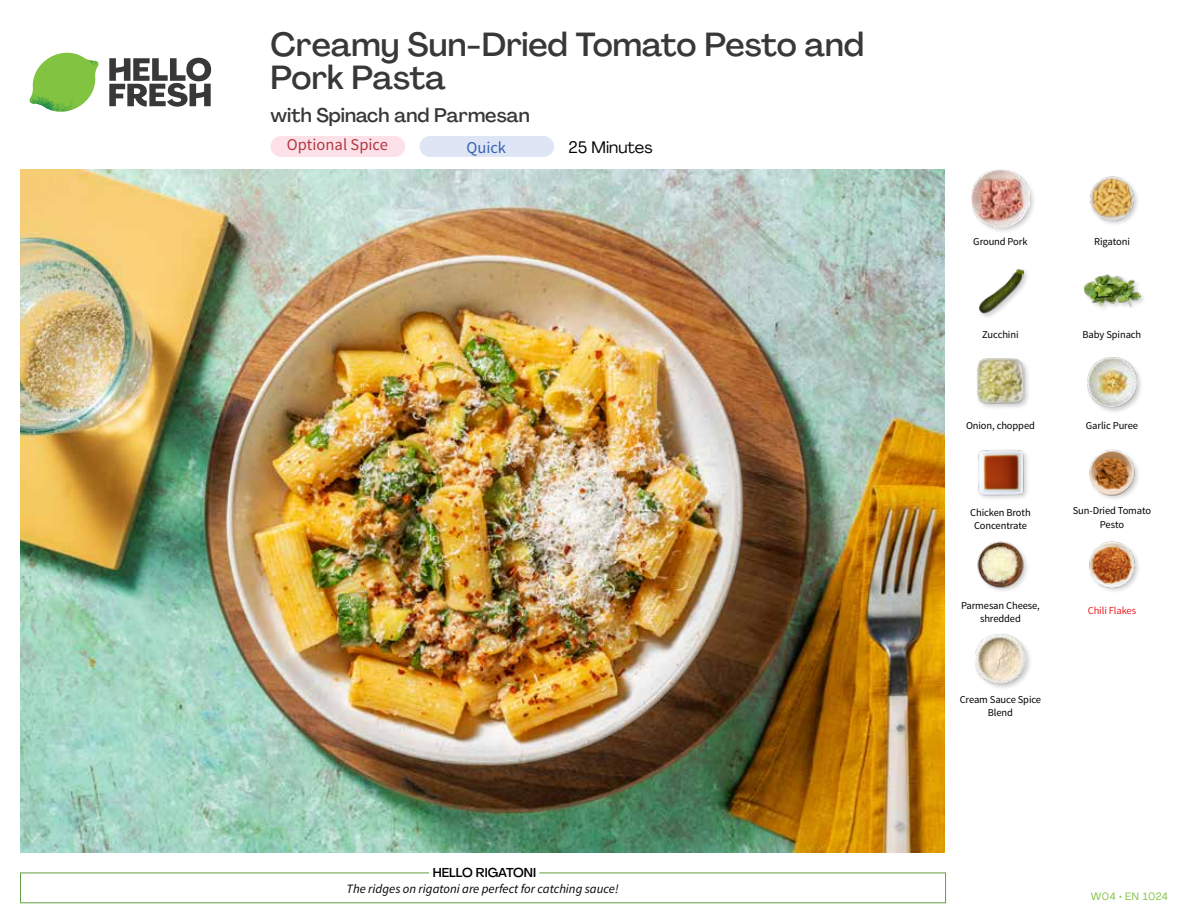
<style>
.page{position:relative;width:1188px;height:918px;background:#fff}
.page>*{position:absolute;margin:0;border:0;box-sizing:border-box;transform-origin:0 0}
.t1{font:500 33px/33px "Agrandir";letter-spacing:-.005em;color:#383839}
.t2{font:500 19.5px "Agrandir";color:#383839}
.t3{font:16.5px "Source Sans Pro";color:#b33841}
.t4{font:16.5px "Agrandir";color:#000}
.t5{font:16.5px "Source Sans Pro";color:#3763af}
.t6{font:italic 12.75px "Source Sans Pro";color:#000}
.t7{font:500 12.75px "Agrandir";color:#000}
.t8{font:10.5px/13.5px "Source Sans Pro";letter-spacing:-.01em;color:#000;text-align:center}
.t9{font:10.5px "Source Sans Pro";letter-spacing:-.01em;color:#ed1d24}
.t10{font:10.5px "Agrandir";letter-spacing:.05em;color:#82c341}
</style>
<div class="page">
<svg style="left:109px;top:57px;width:102px;height:50px"></svg>
<svg style="left:34px;top:53px;width:62px;height:40px"></svg>
<img style="left:67px;top:53px;width:32px;height:26px">
<img style="left:33px;top:75px;width:59px;height:11px">
<img style="left:29px;top:79px;width:61px;height:33px">
<img style="left:65px;top:86px;width:27px;height:25px">
<div style="left:20px;top:873px;width:926px;height:30px;border:1px solid #609f43"></div>
<div style="left:429px;top:865px;width:110px;height:15px;background:#fff"></div>
<img style="left:21px;top:170px;width:924px;height:682px">
<div style="left:420px;top:136px;width:134px;height:21px;background:#dee5f4;border-radius:10px"></div>
<div style="left:974px;top:632px;width:59px;height:59px;background:#000;opacity:.2"></div>
<img style="left:975px;top:633px;width:51px;height:51px">
<img style="left:1089px;top:541px;width:50px;height:50px">
<img style="left:977px;top:541px;width:50px;height:50px">
<img style="left:1089px;top:449px;width:50px;height:50px">
<img style="left:978px;top:449px;width:50px;height:49px">
<div style="left:1086px;top:356px;width:58px;height:58px;background:#000;opacity:.2"></div>
<img style="left:1086px;top:357px;width:51px;height:51px">
<div style="left:975px;top:357px;width:56px;height:53px;background:#000;opacity:.2"></div>
<img style="left:976px;top:357px;width:49px;height:49px">
<div style="left:1083px;top:273px;width:64px;height:40px;background:#000;opacity:.2"></div>
<img style="left:1083px;top:273px;width:58px;height:40px">
<div style="left:978px;top:268px;width:53px;height:52px;background:#000;opacity:.2"></div>
<img style="left:978px;top:268px;width:46px;height:46px">
<img style="left:1090px;top:176px;width:48px;height:48px">
<div style="left:970px;top:168px;width:66px;height:66px;background:#000;opacity:.2"></div>
<img style="left:972px;top:170px;width:57px;height:57px">
<div style="left:271px;top:136px;width:134px;height:21px;background:#fce1e9;border-radius:10px"></div>
<h1 class="t1" style="left:271px;top:28px;width:595px">Creamy Sun-Dried Tomato Pesto and<br>Pork Pasta</h1>
<h2 class="t2" style="left:271px;top:103px;width:261px">with Spinach and Parmesan</h2>
<h3 class="t4" style="left:568px;top:137px;width:86px">25 Minutes</h3>
<h3 class="t3" style="left:287px;top:135px;width:103px">Optional Spice</h3>
<h3 class="t5" style="left:466px;top:137px;width:41px">Quick</h3>
<p class="t7" style="left:433px;top:864px;width:105px">HELLO RIGATONI</p>
<p class="t6" style="left:347px;top:881px;width:274px">The ridges on rigatoni are perfect for catching sauce!</p>
<p class="t8" style="left:973px;top:235px;width:56px">Ground Pork</p>
<p class="t8" style="left:1094px;top:235px;width:37px">Rigatoni</p>
<p class="t8" style="left:982px;top:328px;width:38px">Zucchini</p>
<p class="t8" style="left:1083px;top:328px;width:60px">Baby Spinach</p>
<p class="t8" style="left:966px;top:419px;width:70px">Onion, chopped</p>
<p class="t8" style="left:1086px;top:419px;width:54px">Garlic Puree</p>
<p class="t8" style="left:970px;top:505px;width:62px">Chicken Broth<br>Concentrate</p>
<p class="t8" style="left:1073px;top:504px;width:80px">Sun-Dried Tomato<br>Pesto</p>
<p class="t8" style="left:961px;top:599px;width:80px">Parmesan Cheese, shredded</p>
<p class="t9" style="left:1088px;top:604px;width:50px">Chili Flakes</p>
<p class="t8" style="left:960px;top:693px;width:83px">Cream Sauce Spice<br>Blend</p>
<p class="t10" style="left:1091px;top:890px;width:79px">W04 • EN 1024</p>
</div>
